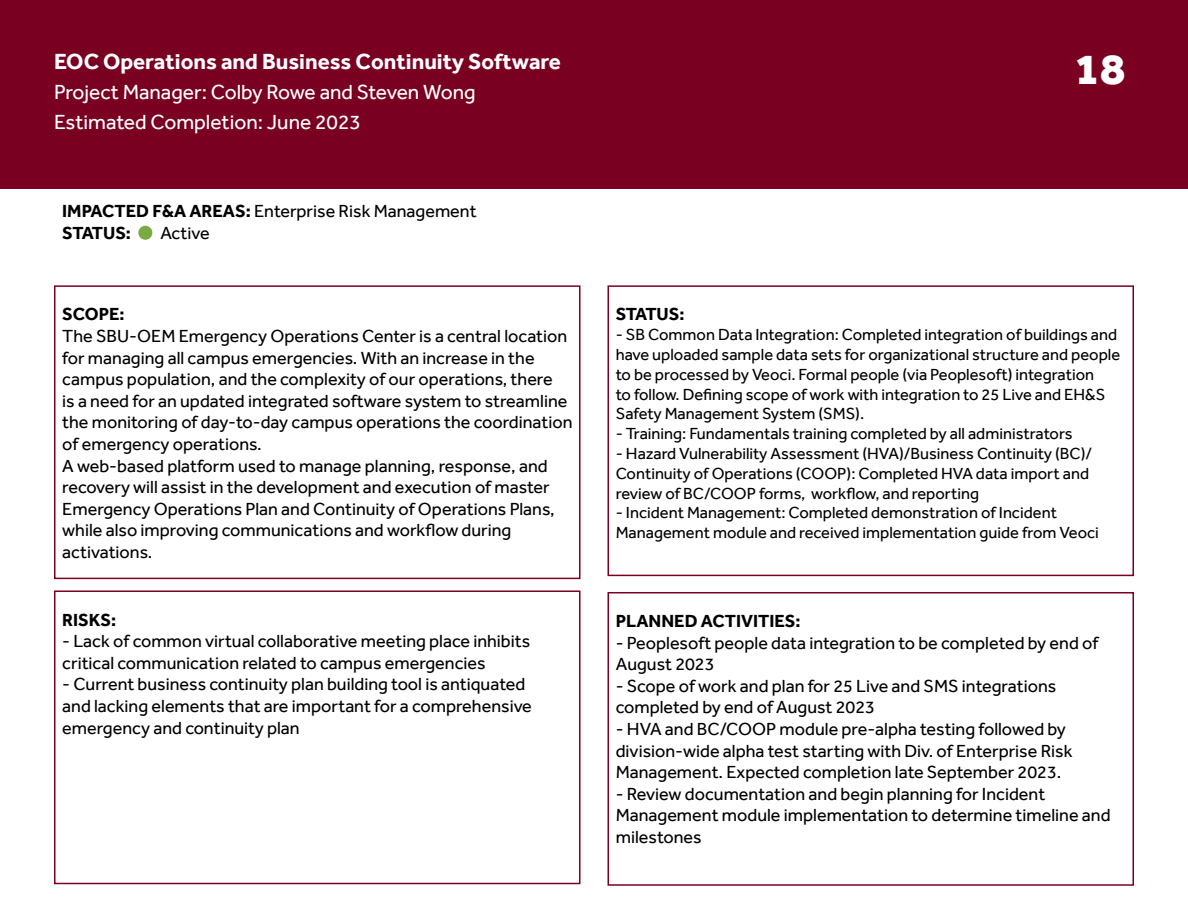
<style>
.page{position:relative;width:1188px;height:918px;background:#fff}
.page>*{position:absolute;margin:0;border:0;box-sizing:border-box;transform-origin:0 0}
.t1{font:800 45px "Effra";color:#fff}
.t2{font:700 22.5px "Effra";color:#fff}
.t3{font:21px/30px "Effra";color:#fff}
.t4{font:18px/21.6px "Effra";color:#000}
.t5{font:700 18px/21.6px "Effra";color:#000}
.t6{font:16.5px/19.8px "Effra";color:#000}
.s1{font-weight:400}
</style>
<div class="page">
<div style="left:0;top:0;width:1188px;height:189px;background:#7a0022"></div>
<div style="left:54px;top:285px;width:526px;height:294px;border:2px solid #7a0022"></div>
<div style="left:608px;top:285px;width:526px;height:291px;border:2px solid #7a0022"></div>
<div style="left:54px;top:590px;width:526px;height:294px;border:2px solid #7a0022"></div>
<div style="left:608px;top:592px;width:526px;height:294px;border:2px solid #7a0022"></div>
<div style="left:138px;top:226px;width:14px;height:14px;background:#7ba944;border-radius:50%"></div>
<p class="t2" style="left:54px;top:48px;width:509px">EOC Operations and Business Continuity Software</p>
<p class="t3" style="left:54px;top:77px;width:423px">Project Manager: Colby Rowe and Steven Wong<br>Estimated Completion: June 2023</p>
<p class="t5" style="left:62px;top:200px;width:416px">IMPACTED F&amp;A AREAS: <span class="s1">Enterprise Risk Management<br></span>STATUS:</p>
<p class="t4" style="left:160px;top:222px;width:51px">Active</p>
<p class="t5" style="left:62px;top:303px;width:64px">SCOPE:</p>
<p class="t4" style="left:62px;top:325px;width:512px">The SBU-OEM Emergency Operations Center is a central location for managing all campus emergencies. With an increase in the campus population, and the complexity of our operations, there<br>is a need for an updated integrated software system to streamline the monitoring of day-to-day campus operations the coordination of emergency operations.<br>A web-based platform used to manage planning, response, and recovery will assist in the development and execution of master Emergency Operations Plan and Continuity of Operations Plans, while also improving communications and workflow during activations.</p>
<p class="t5" style="left:62px;top:609px;width:56px">RISKS:</p>
<p class="t4" style="left:62px;top:630px;width:469px">- Lack of common virtual collaborative meeting place inhibits critical communication related to campus emergencies</p>
<p class="t4" style="left:62px;top:673px;width:471px">- Current business continuity plan building tool is antiquated and lacking elements that are important for a comprehensive emergency and continuity plan</p>
<h1 class="t1" style="left:1075px;top:42px;width:52px">18</h1>
<p class="t5" style="left:616px;top:303px;width:70px">STATUS:</p>
<p class="t6" style="left:616px;top:325px;width:506px">- SB Common Data Integration: Completed integration of buildings and have uploaded sample data sets for organizational structure and people to be processed by Veoci. Formal people (via Peoplesoft) integration<br>to follow. Defining scope of work with integration to 25 Live and EH&amp;S Safety Management System (SMS).</p>
<p class="t6" style="left:616px;top:424px;width:458px">- Training: Fundamentals training completed by all administrators</p>
<p class="t6" style="left:616px;top:444px;width:478px">- Hazard Vulnerability Assessment (HVA)/Business Continuity (BC)/<br>Continuity of Operations (COOP): Completed HVA data import and review of BC/COOP forms, workflow, and reporting</p>
<p class="t6" style="left:616px;top:503px;width:485px">- Incident Management: Completed demonstration of Incident<br>Management module and received implementation guide from Veoci</p>
<p class="t5" style="left:616px;top:610px;width:186px">PLANNED ACTIVITIES:</p>
<p class="t4" style="left:616px;top:632px;width:484px">- Peoplesoft people data integration to be completed by end of<br>August 2023</p>
<p class="t4" style="left:616px;top:675px;width:442px">- Scope of work and plan for 25 Live and SMS integrations completed by end of August 2023</p>
<p class="t4" style="left:616px;top:718px;width:458px">- HVA and BC/COOP module pre-alpha testing followed by division-wide alpha test starting with Div. of Enterprise Risk<br>Management. Expected completion late September 2023.</p>
<p class="t4" style="left:616px;top:783px;width:496px">- Review documentation and begin planning for Incident<br>Management module implementation to determine timeline and milestones</p>
</div>
